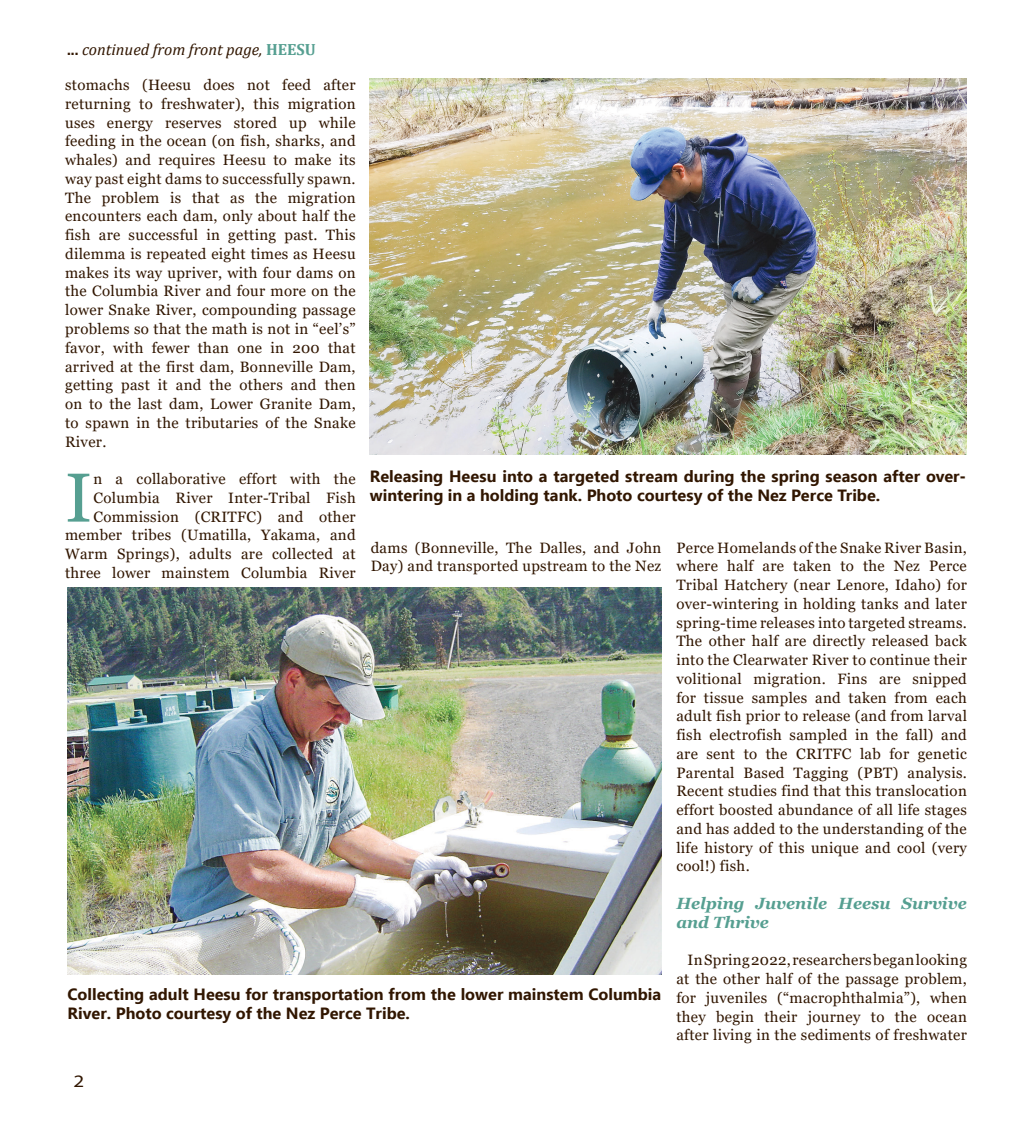
<style>
.page{position:relative;width:1022px;height:1123px;background:#fff}
.page>*{position:absolute;margin:0;border:0;box-sizing:border-box;transform-origin:0 0}
.t1{font:69.12px "Georgia";color:#569f91}
.t2{font:17.5px "Myriad Pro";color:#311600;scale:1.2 1}
.t3{font:700 16.25px/19.5px "Ebrima";color:#311600}
.t4{font:italic 700 16.25px/19.5px "Georgia";color:#569f91}
.t5{font:italic 16.25px "Cambria";color:#311600}
.t6{font:15px/18.8px "Georgia";letter-spacing:.02em;color:#311600;text-align:justify}
.s1{font-weight:700;font-style:normal}
.s2{font-weight:700;font-style:normal;color:#569f91}
</style>
<div class="page">
<img style="left:370px;top:79px;width:596px;height:376px">
<img style="left:67px;top:587px;width:594px;height:387px">
<p class="t5" style="left:67px;top:38px;width:250px"><span class="s1">...</span> continued from front page, <span class="s2">HEESU</span></p>
<p class="t6" style="left:65px;top:76px;width:292px">stomachs (Heesu does not feed after returning to freshwater), this migration uses energy reserves stored up while feeding in the ocean (on fish, sharks, and whales) and requires Heesu to make its way past eight dams to successfully spawn.<br>The problem is that as the migration encounters each dam, only about half the fish are successful in getting past. This dilemma is repeated eight times as Heesu makes its way upriver, with four dams on the Columbia River and four more on the lower Snake River, compounding passage problems so that the math is not in “eel’s” favor, with fewer than one in 200 that arrived at the first dam, Bonneville Dam, getting past it and the others and then on to the last dam, Lower Granite Dam, to spawn in the tributaries of the Snake River.</p>
<h1 class="t1" style="left:65px;top:456px;width:28px">I</h1>
<p class="t3" style="left:370px;top:465px;width:597px">Releasing Heesu into a targeted stream during the spring season after over&shy;wintering in a holding tank. Photo courtesy of the Nez Perce Tribe.</p>
<p class="t6" style="left:65px;top:470px;width:292px;text-align:right">n a collaborative effort with the Columbia River Inter-Tribal Fish Commission (CRITFC) and other member tribes (Umatilla, Yakama, and Warm Springs), adults are collected at three lower mainstem Columbia River</p>
<p class="t6" style="left:370px;top:538px;width:292px">dams (Bonneville, The Dalles, and John<br>Day) and transported upstream to the Nez</p>
<p class="t6" style="left:676px;top:538px;width:292px">Perce Homelands of the Snake River Basin, where half are taken to the Nez Perce Tribal Hatchery (near Lenore, Idaho) for over-wintering in holding tanks and later spring-time releases into targeted streams.<br>The other half are directly released back into the Clearwater River to continue their volitional migration. Fins are snipped for tissue samples and taken from each adult fish prior to release (and from larval fish electrofish sampled in the fall) and are sent to the CRITFC lab for genetic Parental Based Tagging (PBT) analysis.<br>Recent studies find that this translocation effort boosted abundance of all life stages and has added to the understanding of the life history of this unique and cool (very cool!) fish.</p>
<p class="t4" style="left:676px;top:893px;width:292px">Helping Juvenile Heesu Survive and Thrive</p>
<p class="t6" style="left:676px;top:951px;width:292px;text-indent:11px">In Spring 2022, researchers began looking at the other half of the passage problem, for juveniles (“macrophthalmia”), when they begin their journey to the ocean after living in the sediments of freshwater</p>
<p class="t3" style="left:67px;top:983px;width:595px">Collecting adult Heesu for transportation from the lower mainstem Columbia<br>River. Photo courtesy of the Nez Perce Tribe.</p>
<p class="t2" style="left:73px;top:1070px;width:10px">2</p>
</div>
